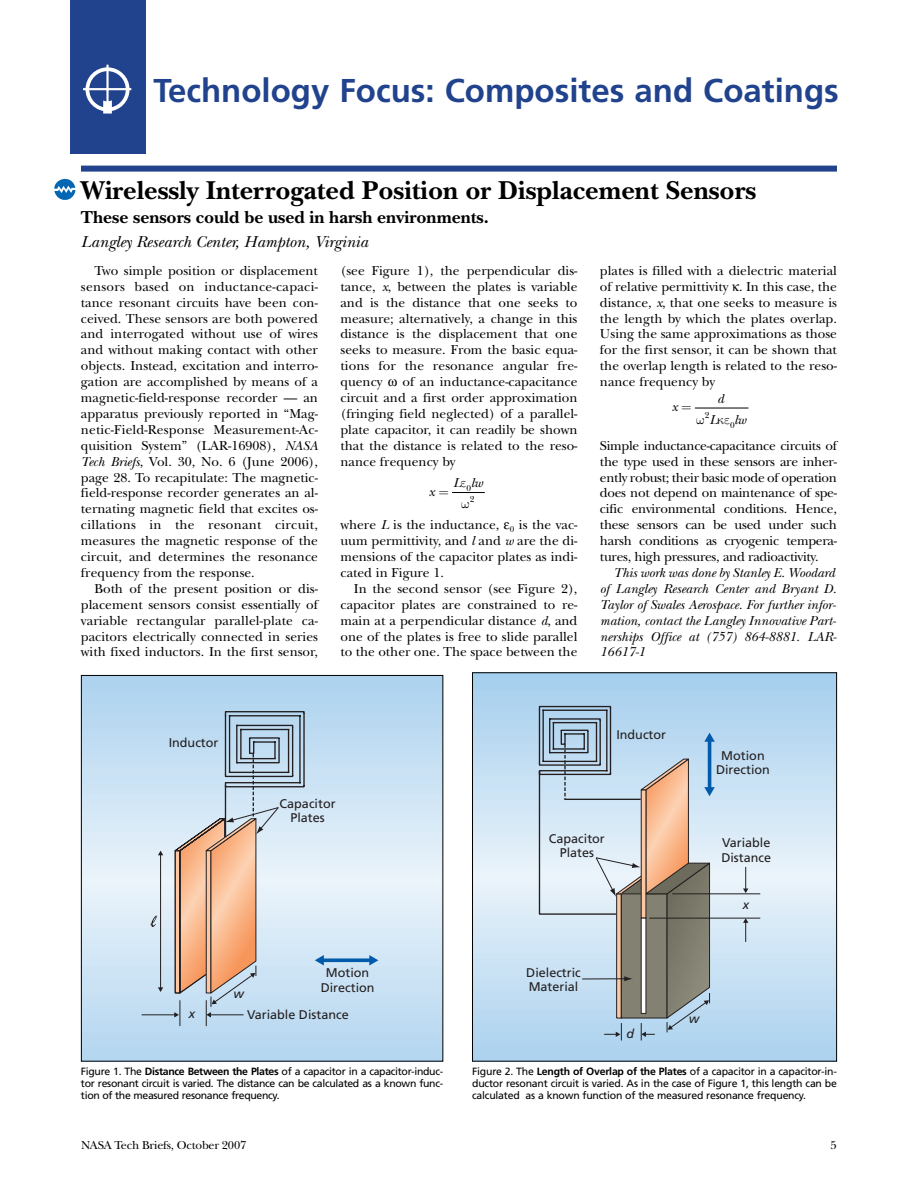
<style>
.page{position:relative;width:918px;height:1188px;background:#fff}
.page>*{position:absolute;margin:0;border:0;box-sizing:border-box;transform-origin:0 0}
.t1{font:700 33px "Frutiger";color:#21438d}
.t2{font:700 27px "New Baskerville";color:#000}
.t3{font:700 18px "New Baskerville";color:#000}
.t4{font:italic 16.5px "New Baskerville";color:#000}
.t5{font:13.5px/15.9px "New Baskerville";color:#000;text-align:justify}
.t6{font:italic 13.5px/15.9px "New Baskerville";color:#000}
.t7{font:12.6px/14.4px "Frutiger";color:#231f20;text-align:center}
.t8{font:italic 12.6px "Frutiger";color:#231f20}
.t9{font:12px "New Baskerville";letter-spacing:-.015em;color:#000}
.t10{font:10.5px/12px "Frutiger";letter-spacing:-.025em;color:#000;text-align:justify}
.t11{font:9px "New Baskerville";color:#000}
.s1{font-style:italic}
.s2{font-weight:700}
</style>
<div class="page">
<div style="left:71px;top:0;width:75px;height:153px;background:#21438d"></div>
<div style="left:86px;top:67px;width:44px;height:44px;border:4px solid #fff;border-radius:50%"></div>
<hr style="left:106px;top:65px;width:3px;height:47px;background:#fff">
<hr style="left:83px;top:88px;width:48px;height:2px;background:#fff">
<svg style="left:103px;top:100px;width:9px;height:14px"></svg>
<hr style="left:695px;top:408px;width:53px;height:1px;background:#000">
<hr style="left:452px;top:492px;width:33px;height:1px;background:#000">
<div style="left:81px;top:166px;width:756px;height:6px;background:#21438d"></div>
<svg style="left:83px;top:677px;width:358px;height:383px;background:#c9e1f4"></svg>
<hr style="left:142px;top:1014px;width:33px;height:1px;background:#231f20">
<svg style="left:315px;top:955px;width:63px;height:11px"></svg>
<svg style="left:150px;top:710px;width:155px;height:316px;background:#cbccce"></svg>
<div style="left:81px;top:675px;width:362px;height:387px;border:1px solid #000"></div>
<svg style="left:474px;top:674px;width:361px;height:386px;background:#c3def3"></svg>
<svg style="left:538px;top:705px;width:223px;height:336px;background:#bac6cf"></svg>
<div style="left:472px;top:672px;width:365px;height:390px;border:1px solid #000"></div>
<svg style="left:54px;top:179px;width:22px;height:21px"></svg>
<h1 class="t1" style="left:153px;top:77px;width:687px">Technology Focus: Composites and Coatings</h1>
<h2 class="t2" style="left:81px;top:180px;width:677px">Wirelessly Interrogated Position or Displacement Sensors</h2>
<h3 class="t3" style="left:81px;top:210px;width:409px">These sensors could be used in harsh environments.</h3>
<p class="t4" style="left:81px;top:236px;width:289px">Langley Research Center, Hampton, Virginia</p>
<p class="t5" style="left:81px;top:264px;width:239px;text-indent:14px">Two simple position or displacement sensors based on inductance-capaci&shy;tance resonant circuits have been con&shy;ceived. These sensors are both powered and interrogated without use of wires and without making contact with other objects. Instead, excitation and interro&shy;gation are accomplished by means of a magnetic-field-response recorder — an apparatus previously reported in “Mag&shy;netic-Field-Response Measurement-Ac&shy;quisition System” (LAR-16908), <span class="s1">NASA Tech Briefs</span>, Vol. 30, No. 6 (June 2006), page 28. To recapitulate: The magnetic&shy;field-response recorder generates an al&shy;ternating magnetic field that excites os&shy;cillations in the resonant circuit, measures the magnetic response of the circuit, and determines the resonance frequency from the response.</p>
<p class="t5" style="left:81px;top:582px;width:239px;text-indent:14px">Both of the present position or dis&shy;placement sensors consist essentially of variable rectangular parallel-plate ca&shy;pacitors electrically connected in series with fixed inductors. In the first sensor,</p>
<p class="t5" style="left:340px;top:264px;width:239px">(see Figure 1), the perpendicular dis&shy;tance, <span class="s1">x</span>, between the plates is variable and is the distance that one seeks to measure; alternatively, a change in this distance is the displacement that one seeks to measure. From the basic equa&shy;tions for the resonance angular fre&shy;quency</p>
<p class="t5" style="left:340px;top:375px;width:239px;text-indent:62px">of an inductance-capacitance circuit and a first order approximation (fringing field neglected) of a parallel&shy;plate capacitor, it can readily be shown that the distance is related to the reso&shy;nance frequency by</p>
<p class="t6" style="left:429px;top:485px;width:8px">x</p>
<p class="t6" style="left:453px;top:476px;width:31px">L lw<sub>0</sub></p>
<p class="t11" style="left:470px;top:496px;width:6px">2</p>
<p class="t5" style="left:340px;top:519px;width:239px">where <span class="s1">L</span> is the inductance, <sub>0</sub> is the vac&shy;uum permittivity, and <span class="s1">l</span> and <span class="s1">w</span> are the di&shy;mensions of the capacitor plates as indi&shy;cated in Figure 1.</p>
<p class="t5" style="left:340px;top:582px;width:239px;text-indent:14px">In the second sensor (see Figure 2), capacitor plates are constrained to re&shy;main at a perpendicular distance <span class="s1">d</span>, and one of the plates is free to slide parallel to the other one. The space between the</p>
<p class="t5" style="left:600px;top:264px;width:239px">plates is filled with a dielectric material of relative permittivity . In this case, the distance, <span class="s1">x</span>, that one seeks to measure is the length by which the plates overlap.<br>Using the same approximations as those for the first sensor, it can be shown that the overlap length is related to the reso&shy;nance frequency by</p>
<p class="t6" style="left:671px;top:401px;width:8px">x</p>
<p class="t6" style="left:710px;top:390px;width:38px;line-height:20.9px;text-indent:8px">d<br>L lw</p>
<p class="t11" style="left:705px;top:412px;width:6px">2</p>
<p class="t11" style="left:730px;top:422px;width:6px">0</p>
<p class="t5" style="left:600px;top:439px;width:239px">Simple inductance-capacitance circuits of the type used in these sensors are inher&shy;ently robust; their basic mode of operation does not depend on maintenance of spe&shy;cific environmental conditions. Hence, these sensors can be used under such harsh conditions as cryogenic tempera&shy;tures, high pressures, and radioactivity.</p>
<p class="t6" style="left:600px;top:566px;width:238px;text-indent:14px">This work was done by Stanley E. Woodard of Langley Research Center and Bryant D.<br>Taylor of Swales Aerospace. For further infor&shy;mation, contact the Langley Innovative Part&shy;nerships Office at (757) 864-8881. LAR-16617-1</p>
<p class="t7" style="left:169px;top:736px;width:51px">Inductor</p>
<p class="t7" style="left:280px;top:797px;width:58px">Capacitor<br>Plates</p>
<p class="t7" style="left:616px;top:728px;width:51px">Inductor</p>
<p class="t7" style="left:716px;top:749px;width:55px">Motion<br>Direction</p>
<p class="t8" style="left:189px;top:1009px;width:8px">x</p>
<p class="t8" style="left:233px;top:988px;width:12px">w</p>
<p class="t7" style="left:321px;top:967px;width:55px">Motion<br>Direction</p>
<p class="t7" style="left:247px;top:1009px;width:103px">Variable Distance</p>
<p class="t7" style="left:549px;top:832px;width:58px">Capacitor<br>Plates</p>
<p class="t7" style="left:526px;top:966px;width:56px;text-align:left">Dielectric<br>Material</p>
<p class="t8" style="left:626px;top:1028px;width:9px">d</p>
<p class="t7" style="left:721px;top:837px;width:51px;text-align:left">Variable<br>Distance</p>
<p class="t8" style="left:743px;top:899px;width:8px">x</p>
<p class="t8" style="left:689px;top:1014px;width:12px">w</p>
<p class="t10" style="left:81px;top:1066px;width:364px">Figure 1. The <span class="s2">Distance Between the Plates</span> of a capacitor in a capacitor-induc&shy;tor resonant circuit is varied. The distance can be calculated as a known func&shy;tion of the measured resonance frequency.</p>
<p class="t10" style="left:472px;top:1066px;width:366px">Figure 2. The <span class="s2">Length of Overlap of the Plates</span> of a capacitor in a capacitor-in&shy;ductor resonant circuit is varied. As in the case of Figure 1, this length can be calculated as a known function of the measured resonance frequency.</p>
<p class="t9" style="left:81px;top:1141px;width:167px">NASA Tech Briefs, October 2007</p>
<p class="t9" style="left:830px;top:1141px;width:8px">5</p>
</div>
